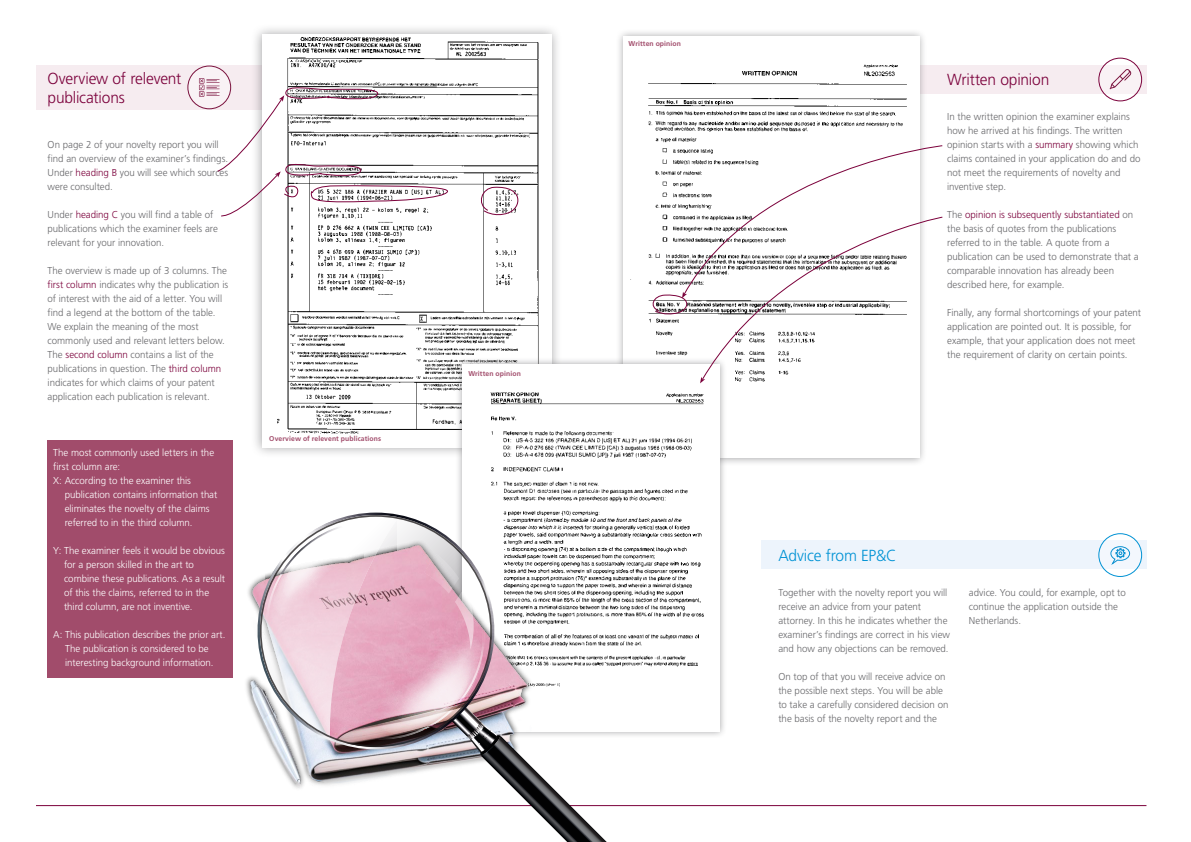
<style>
.page{position:relative;width:1191px;height:842px;background:#fff}
.page>*{position:absolute;margin:0;border:0;box-sizing:border-box;transform-origin:0 0}
.t1{font:300 16px "Frutiger";letter-spacing:-.01em;color:#7b003b}
.t2{font:300 16px "Frutiger";letter-spacing:-.015em;color:#0092d4}
.t3{font:300 10px/14px "Frutiger";color:#68686b}
.t4{font:300 10px/14px "Frutiger";color:#fff}
.t5{font:700 7px "Frutiger";letter-spacing:.02em;color:#a14c6b}
.s1{color:#7b003b}
</style>
<div class="page">
<hr style="left:36px;top:805px;width:1110px;height:1px;background:#7b003b">
<div style="left:48px;top:440px;width:185px;height:237px;background:#a14c6b"></div>
<div style="left:36px;top:65px;width:331px;height:45px;background:#f6ecf0"></div>
<div style="left:789px;top:66px;width:357px;height:28px;background:#f6ecf0"></div>
<svg style="left:1098px;top:58px;width:43px;height:43px"></svg>
<div style="left:1098px;top:58px;width:44px;height:43px;border:1px solid #7b003b;border-radius:50%"></div>
<svg style="left:1109px;top:69px;width:22px;height:20px"></svg>
<svg style="left:188px;top:66px;width:43px;height:43px"></svg>
<div style="left:187px;top:66px;width:44px;height:43px;border:1px solid #7a113d;border-radius:50%"></div>
<div style="left:615px;top:29px;width:312px;height:437px;background:#68686b;opacity:.6"></div>
<img style="left:624px;top:37px;width:295px;height:421px">
<div style="left:761px;top:540px;width:385px;height:28px;background:#edf4fc"></div>
<svg style="left:1098px;top:534px;width:43px;height:42px"></svg>
<div style="left:1098px;top:533px;width:44px;height:44px;border:1px solid #0092d4;border-radius:50%"></div>
<svg style="left:1110px;top:546px;width:20px;height:20px"></svg>
<div style="left:251px;top:24px;width:311px;height:434px;background:#68686b;opacity:.6"></div>
<img style="left:262px;top:35px;width:289px;height:413px">
<svg style="left:476px;top:186px;width:48px;height:32px"></svg>
<svg style="left:199px;top:78px;width:251px;height:141px"></svg>
<div style="left:455px;top:358px;width:272px;height:381px;background:#68686b;opacity:.6"></div>
<img style="left:462px;top:364px;width:258px;height:367px">
<svg style="left:648px;top:145px;width:294px;height:238px"></svg>
<svg style="left:246px;top:504px;width:260px;height:222px"></svg>
<svg style="left:260px;top:515px;width:346px;height:327px"></svg>
<svg style="left:260px;top:515px;width:232px;height:232px"></svg>
<p class="t5" style="left:628px;top:39px;width:54px">Written opinion</p>
<h1 class="t1" style="left:48px;top:69px;width:135px">Overview of relevent</h1>
<h1 class="t1" style="left:947px;top:71px;width:104px">Written opinion</h1>
<h1 class="t1" style="left:48px;top:89px;width:79px">publications</h1>
<p class="t3" style="left:48px;top:138px;width:182px">On page 2 of your novelty report you will find an overview of the examiner’s findings.<br>Under <span class="s1">heading B</span> you will see which sources were consulted.</p>
<p class="t3" style="left:48px;top:208px;width:172px">Under <span class="s1">heading C</span> you will find a table of publications which the examiner feels are relevant for your innovation.</p>
<p class="t3" style="left:48px;top:264px;width:182px">The overview is made up of 3 columns. The <span class="s1">first column</span> indicates why the publication is of interest with the aid of a letter. You will find a legend at the bottom of the table.<br>We explain the meaning of the most commonly used and relevant letters below.<br>The <span class="s1">second column</span> contains a list of the publications in question. The <span class="s1">third column </span>indicates for which claims of your patent application each publication is relevant.</p>
<p class="t3" style="left:947px;top:110px;width:195px">In the written opinion the examiner explains how he arrived at his findings. The written opinion starts with a <span class="s1">summary</span> showing which claims contained in your application do and do not meet the requirements of novelty and inventive step.</p>
<p class="t3" style="left:947px;top:208px;width:193px">The <span class="s1">opinion is subsequently substantiated</span> on the basis of quotes from the publications referred to in the table. A quote from a publication can be used to demonstrate that a comparable innovation has already been described here, for example.</p>
<p class="t3" style="left:947px;top:306px;width:195px">Finally, any formal shortcomings of your patent application are pointed out. It is possible, for example, that your application does not meet the requirement of clarity on certain points.</p>
<p class="t5" style="left:468px;top:369px;width:54px">Written opinion</p>
<p class="t4" style="left:53px;top:446px;width:162px">The most commonly used letters in the first column are:<br>X: According to the examiner this</p>
<p class="t4" style="left:65px;top:488px;width:154px">publication contains information that eliminates the novelty of the claims referred to in the third column.</p>
<p class="t4" style="left:64px;top:544px;width:162px;text-indent:-11px">Y: The examiner feels it would be obvious for a person skilled in the art to combine these publications. As a result of this the claims, referred to in the third column, are not inventive.</p>
<p class="t4" style="left:53px;top:628px;width:174px;text-align:center">A: This publication describes the prior art.<br>The publication is considered to be interesting background information.</p>
<p class="t5" style="left:269px;top:434px;width:113px">Overview of relevent publications</p>
<h1 class="t2" style="left:778px;top:546px;width:120px">Advice from EP&amp;C</h1>
<p class="t3" style="left:778px;top:586px;width:173px">Together with the novelty report you will receive an advice from your patent attorney. In this he indicates whether the examiner’s findings are correct in his view and how any objections can be removed.</p>
<p class="t3" style="left:778px;top:670px;width:172px">On top of that you will receive advice on the possible next steps. You will be able to take a carefully considered decision on the basis of the novelty report and the</p>
<p class="t3" style="left:969px;top:586px;width:158px">advice. You could, for example, opt to continue the application outside the<br>Netherlands.</p>
</div>
